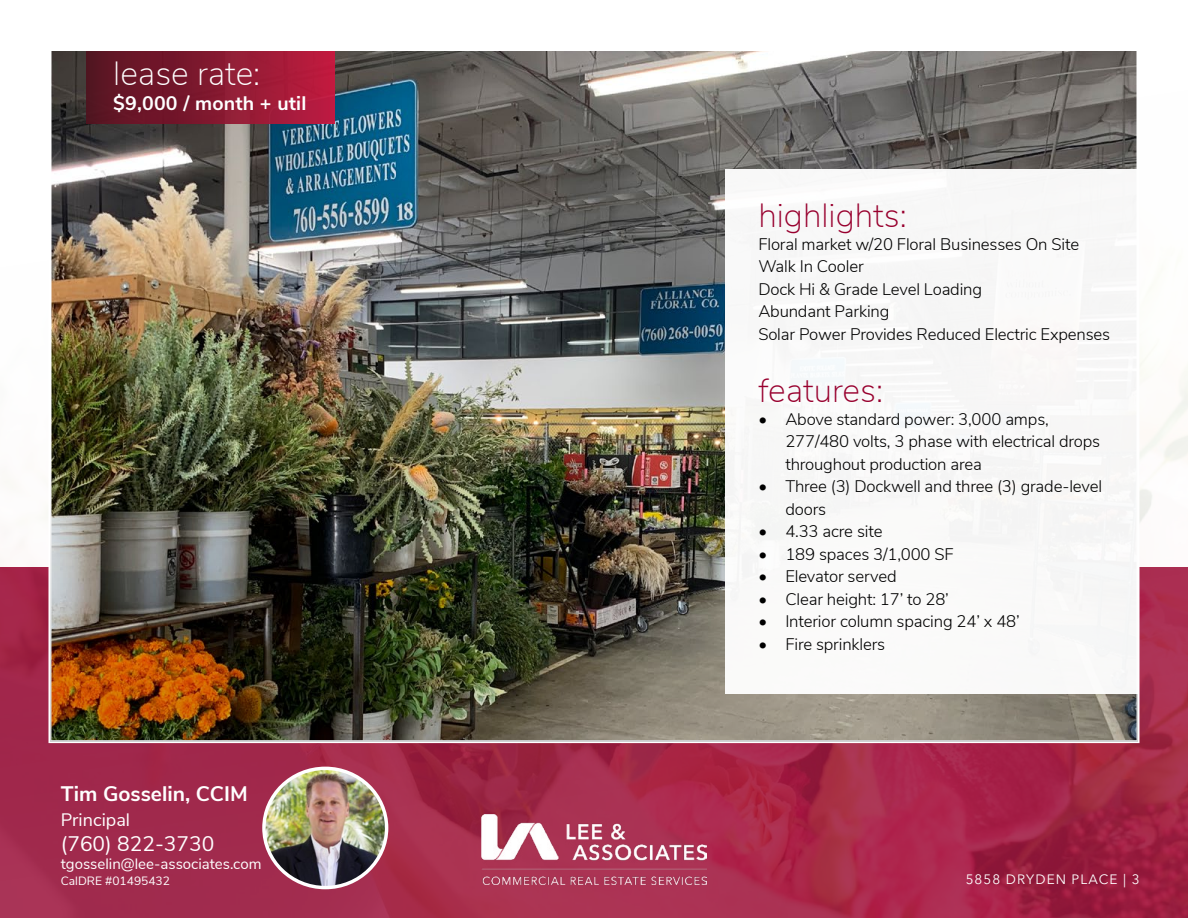
<style>
.page{position:relative;width:1188px;height:918px;background:#fff}
.page>*{position:absolute;margin:0;border:0;box-sizing:border-box;transform-origin:0 0}
.t1{font:200 33.45px "Nunito Sans";color:#98002e}
.t2{font:200 33.45px "Nunito Sans";color:#fff}
.t3{font:700 21px "Nunito Sans";color:#fff}
.t4{font:21px "Nunito Sans";color:#fff}
.t5{font:700 19.5px "Nunito Sans";letter-spacing:.01em;color:#fff}
.t6{font:18px "Nunito Sans";color:#fff}
.t7{font:300 16.8px/22.5px "Nunito Sans";letter-spacing:-.01em;color:#000}
.t8{font:15px "Nunito Sans";color:#fff}
.t9{font:13.5px "Avenir Next LT Pro";letter-spacing:.08em;color:#fff}
.t10{font:12px "Nunito Sans";color:#fff}
</style>
<div class="page">
<img style="left:0;top:356px;width:1188px;height:562px">
<img style="left:52px;top:52px;width:1083px;height:378px">
<img style="left:264px;top:768px;width:123px;height:120px">
<div style="left:262px;top:767px;width:126px;height:122px;border:3px solid #fff;border-radius:50%"></div>
<img style="left:481px;top:815px;width:226px;height:69px">
<img style="left:50px;top:430px;width:1088px;height:312px">
<div style="left:86px;top:51px;width:249px;height:73px;background:linear-gradient(to right,#511521,#bd1d40)"></div>
<div style="left:725px;top:169px;width:413px;height:525px;background:#f8f8f8"></div>
<h1 class="t2" style="left:113px;top:49px;width:149px">lease rate:</h1>
<p class="t5" style="left:113px;top:89px;width:195px">$9,000 / month + util</p>
<p class="t3" style="left:61px;top:778px;width:188px">Tim Gosselin, CCIM</p>
<p class="t6" style="left:61px;top:806px;width:71px">Principal</p>
<p class="t4" style="left:61px;top:828px;width:155px">(760) 822-3730</p>
<p class="t8" style="left:61px;top:853px;width:202px">tgosselin@lee-associates.com</p>
<p class="t10" style="left:61px;top:873px;width:111px">CalDRE #01495432</p>
<h1 class="t1" style="left:758px;top:191px;width:150px">highlights:</h1>
<p class="t7" style="left:758px;top:231px;width:353px">Floral market w/20 Floral Businesses On Site<br>Walk In Cooler<br>Dock Hi &amp; Grade Level Loading<br>Abundant Parking<br>Solar Power Provides Reduced Electric Expenses</p>
<h1 class="t1" style="left:758px;top:366px;width:126px">features:</h1>
<p class="t7" style="left:785px;top:407px;width:316px;text-indent:-27px">• Above standard power: 3,000 amps,<br>277/480 volts, 3 phase with electrical drops throughout production area</p>
<p class="t7" style="left:785px;top:474px;width:318px;text-indent:-27px">• Three (3) Dockwell and three (3) grade-level doors</p>
<p class="t7" style="left:758px;top:519px;width:126px">• 4.33 acre site</p>
<p class="t7" style="left:758px;top:542px;width:197px">• 189 spaces 3/1,000 SF</p>
<p class="t7" style="left:758px;top:564px;width:140px">• Elevator served</p>
<p class="t7" style="left:758px;top:587px;width:192px">• Clear height: 17’ to 28’</p>
<p class="t7" style="left:758px;top:609px;width:263px">• Interior column spacing 24’ x 48’</p>
<p class="t7" style="left:758px;top:632px;width:128px">• Fire sprinklers</p>
<p class="t9" style="left:966px;top:871px;width:175px">5858 DRYDEN PLACE | 3</p>
</div>
